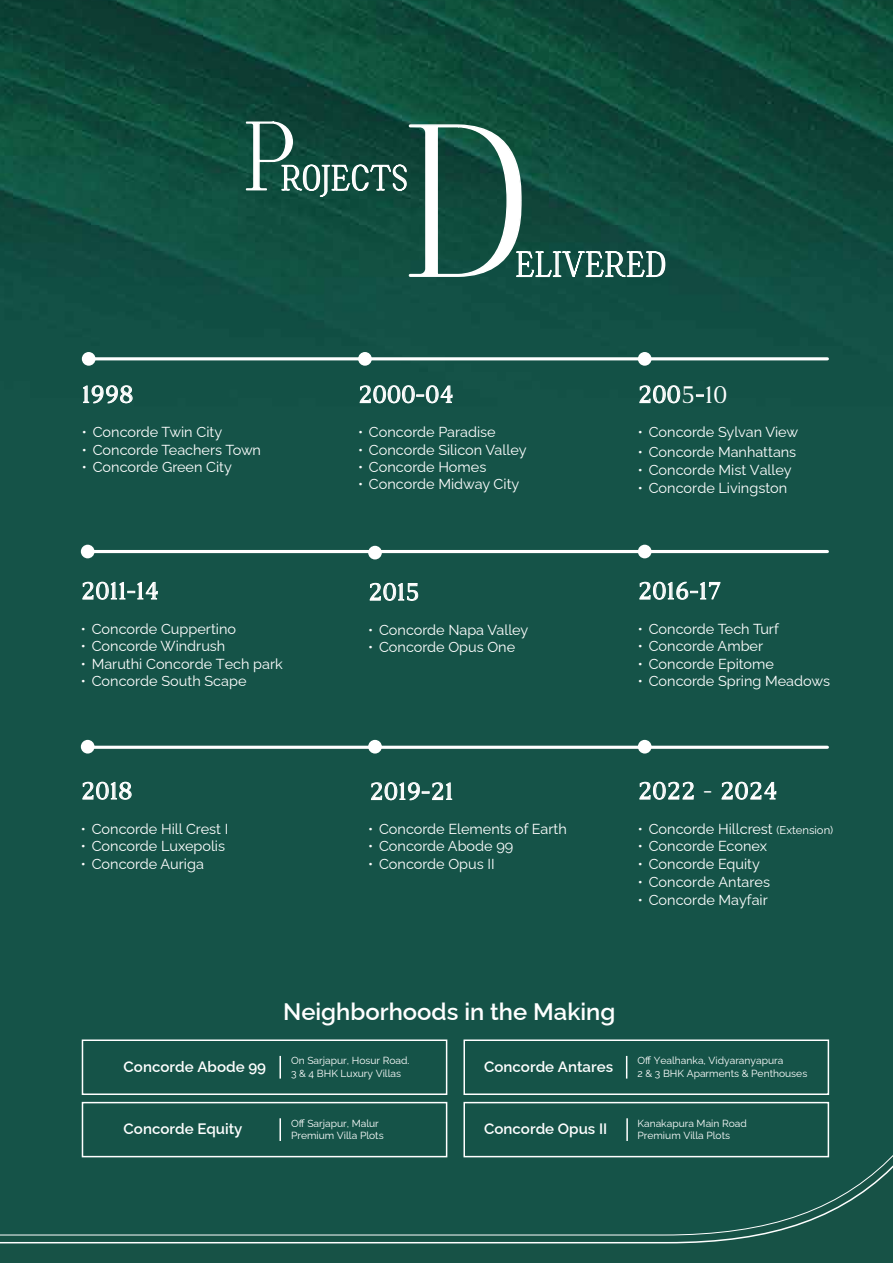
<style>
.page{position:relative;width:893px;height:1263px;background:#fff}
.page>*{position:absolute;margin:0;border:0;box-sizing:border-box;transform-origin:0 0}
.t1{font:214.65px "Type Monster Free Demo";color:#fff}
.t2{font:95.85px "Type Monster Free Demo";color:#fff}
.t3{font:34.5px "Type Monster Free Demo";letter-spacing:.05em;color:#fff}
.t4{font:24.15px "VIP Roman";color:#fff}
.t5{font:600 23.85px "Raleway";color:#fff}
.t6{font:600 15px "Raleway";color:#fff}
.t7{font:14.4px "Raleway";color:#fff}
.t8{font:10.35px/12.3px "Raleway";color:#fff}
.s1{font-size:11.25px}
</style>
<div class="page">
<img style="left:0;top:0;width:893px;height:1140px">
<svg style="left:245px;top:120px;width:421px;height:166px;background:#1e5649"></svg>
<div style="left:82px;top:1039px;width:365px;height:56px;border:2px solid #fff"></div>
<div style="left:82px;top:1102px;width:365px;height:55px;border:2px solid #fff"></div>
<div style="left:463px;top:1039px;width:366px;height:56px;border:2px solid #fff"></div>
<div style="left:463px;top:1102px;width:366px;height:55px;border:2px solid #fff"></div>
<hr style="left:279px;top:1056px;width:2px;height:22px;background:#fff">
<hr style="left:279px;top:1118px;width:2px;height:23px;background:#fff">
<hr style="left:626px;top:1118px;width:2px;height:23px;background:#fff">
<svg style="left:626px;top:1056px;width:1px;height:22px"></svg>
<div style="left:0;top:1244px;width:893px;height:19px;background:#175246"></div>
<div style="left:0;top:1140px;width:893px;height:9px;background:#155348"></div>
<svg style="left:0;top:1149px;width:893px;height:95px;background:#1e594f"></svg>
<hr style="left:87px;top:746px;width:740px;height:3px;background:#fff">
<hr style="left:87px;top:357px;width:740px;height:3px;background:#fff">
<svg style="left:83px;top:385px;width:50px;height:18px"></svg>
<div style="left:82px;top:352px;width:14px;height:14px;background:#fff;border-radius:50%"></div>
<svg style="left:360px;top:385px;width:93px;height:18px;background:#5a857d"></svg>
<div style="left:358px;top:352px;width:14px;height:14px;background:#fff;border-radius:50%"></div>
<svg style="left:639px;top:385px;width:41px;height:18px"></svg>
<svg style="left:696px;top:394px;width:8px;height:2px"></svg>
<div style="left:638px;top:352px;width:13px;height:14px;background:#fff;border-radius:50%"></div>
<svg style="left:639px;top:582px;width:81px;height:18px"></svg>
<div style="left:638px;top:545px;width:13px;height:13px;background:#fff;border-radius:50%"></div>
<hr style="left:87px;top:550px;width:740px;height:3px;background:#fff">
<svg style="left:370px;top:583px;width:48px;height:18px"></svg>
<div style="left:368px;top:546px;width:14px;height:13px;background:#fff;border-radius:50%"></div>
<svg style="left:82px;top:582px;width:76px;height:18px"></svg>
<div style="left:81px;top:545px;width:14px;height:13px;background:#fff;border-radius:50%"></div>
<svg style="left:82px;top:782px;width:50px;height:18px"></svg>
<div style="left:81px;top:740px;width:14px;height:13px;background:#fff;border-radius:50%"></div>
<svg style="left:371px;top:782px;width:81px;height:18px"></svg>
<div style="left:368px;top:740px;width:14px;height:13px;background:#fff;border-radius:50%"></div>
<svg style="left:722px;top:782px;width:54px;height:18px"></svg>
<svg style="left:639px;top:782px;width:55px;height:18px"></svg>
<div style="left:638px;top:740px;width:13px;height:13px;background:#fff;border-radius:50%"></div>
<h2 class="t2" style="left:245px;top:121px;width:51px">P</h2>
<h1 class="t1" style="left:406px;top:123px;width:125px">D</h1>
<h3 class="t3" style="left:282px;top:165px;width:127px">ROJECTS</h3>
<h3 class="t3" style="left:516px;top:252px;width:151px">ELIVERED</h3>
<h3 class="t4" style="left:82px;top:381px;width:53px">1998</h3>
<p class="t7" style="left:82px;top:421px;width:142px">• Concorde Twin City</p>
<p class="t7" style="left:82px;top:438px;width:181px">• Concorde Teachers Town</p>
<p class="t7" style="left:82px;top:456px;width:152px">• Concorde Green City</p>
<h3 class="t4" style="left:81px;top:577px;width:80px">2011-14</h3>
<p class="t7" style="left:81px;top:617px;width:157px">• Concorde Cuppertino</p>
<p class="t7" style="left:81px;top:635px;width:146px">• Concorde Windrush</p>
<p class="t7" style="left:81px;top:652px;width:203px">• Maruthi Concorde Tech park</p>
<p class="t7" style="left:81px;top:669px;width:167px">• Concorde South Scape</p>
<h3 class="t4" style="left:81px;top:777px;width:53px">2018</h3>
<p class="t7" style="left:81px;top:817px;width:149px">• Concorde Hill Crest I</p>
<p class="t7" style="left:81px;top:835px;width:146px">• Concorde Luxepolis</p>
<p class="t7" style="left:81px;top:852px;width:125px">• Concorde Auriga</p>
<h3 class="t4" style="left:358px;top:381px;width:97px">2000-04</h3>
<p class="t7" style="left:358px;top:421px;width:139px">• Concorde Paradise</p>
<p class="t7" style="left:358px;top:438px;width:170px">• Concorde Silicon Valley</p>
<p class="t7" style="left:358px;top:456px;width:130px">• Concorde Homes</p>
<p class="t7" style="left:358px;top:473px;width:163px">• Concorde Midway City</p>
<h3 class="t4" style="left:368px;top:578px;width:53px">2015</h3>
<p class="t7" style="left:368px;top:618px;width:162px">• Concorde Napa Valley</p>
<p class="t7" style="left:368px;top:636px;width:149px">• Concorde Opus One</p>
<h3 class="t4" style="left:638px;top:381px;width:91px">2005-10</h3>
<p class="t7" style="left:638px;top:421px;width:162px">• Concorde Sylvan View</p>
<p class="t7" style="left:638px;top:441px;width:160px">• Concorde Manhattans</p>
<p class="t7" style="left:638px;top:458px;width:155px">• Concorde Mist Valley</p>
<p class="t7" style="left:638px;top:476px;width:151px">• Concorde Livingston</p>
<h3 class="t4" style="left:638px;top:577px;width:85px">2016-17</h3>
<p class="t7" style="left:638px;top:617px;width:142px">• Concorde Tech Turf</p>
<p class="t7" style="left:638px;top:635px;width:127px">• Concorde Amber</p>
<p class="t7" style="left:638px;top:652px;width:138px">• Concorde Epitome</p>
<p class="t7" style="left:638px;top:669px;width:194px">• Concorde Spring Meadows</p>
<h3 class="t4" style="left:638px;top:777px;width:141px">2022 - 2024</h3>
<p class="t7" style="left:638px;top:817px;width:197px">• Concorde Hillcrest <span class="s1">(Extension)</span></p>
<p class="t7" style="left:638px;top:835px;width:131px">• Concorde Econex</p>
<h3 class="t4" style="left:369px;top:778px;width:85px">2019-21</h3>
<p class="t7" style="left:368px;top:817px;width:200px">• Concorde Elements of Earth</p>
<p class="t7" style="left:368px;top:835px;width:147px">• Concorde Abode 99</p>
<p class="t7" style="left:368px;top:852px;width:128px">• Concorde Opus II</p>
<p class="t7" style="left:638px;top:852px;width:124px">• Concorde Equity</p>
<p class="t7" style="left:638px;top:870px;width:134px">• Concorde Antares</p>
<p class="t7" style="left:638px;top:889px;width:131px">• Concorde Mayfair</p>
<h3 class="t5" style="left:283px;top:993px;width:334px">Neighborhoods in the Making</h3>
<p class="t6" style="left:124px;top:1055px;width:144px">Concorde Abode 99</p>
<p class="t8" style="left:291px;top:1053px;width:120px">On Sarjapur, Hosur Road.<br>3 &amp; 4 BHK Luxury Villas</p>
<p class="t6" style="left:484px;top:1055px;width:130px">Concorde Antares</p>
<p class="t8" style="left:637px;top:1053px;width:171px">Off Yealhanka, Vidyaranyapura<br>2 &amp; 3 BHK Aparments &amp; Penthouses</p>
<p class="t6" style="left:124px;top:1117px;width:120px">Concorde Equity</p>
<p class="t8" style="left:291px;top:1116px;width:94px">Off Sarjapur, Malur<br>Premium Villa Plots</p>
<p class="t6" style="left:484px;top:1117px;width:125px">Concorde Opus II</p>
<p class="t8" style="left:637px;top:1116px;width:111px">Kanakapura Main Road<br>Premium Villa Plots</p>
</div>
